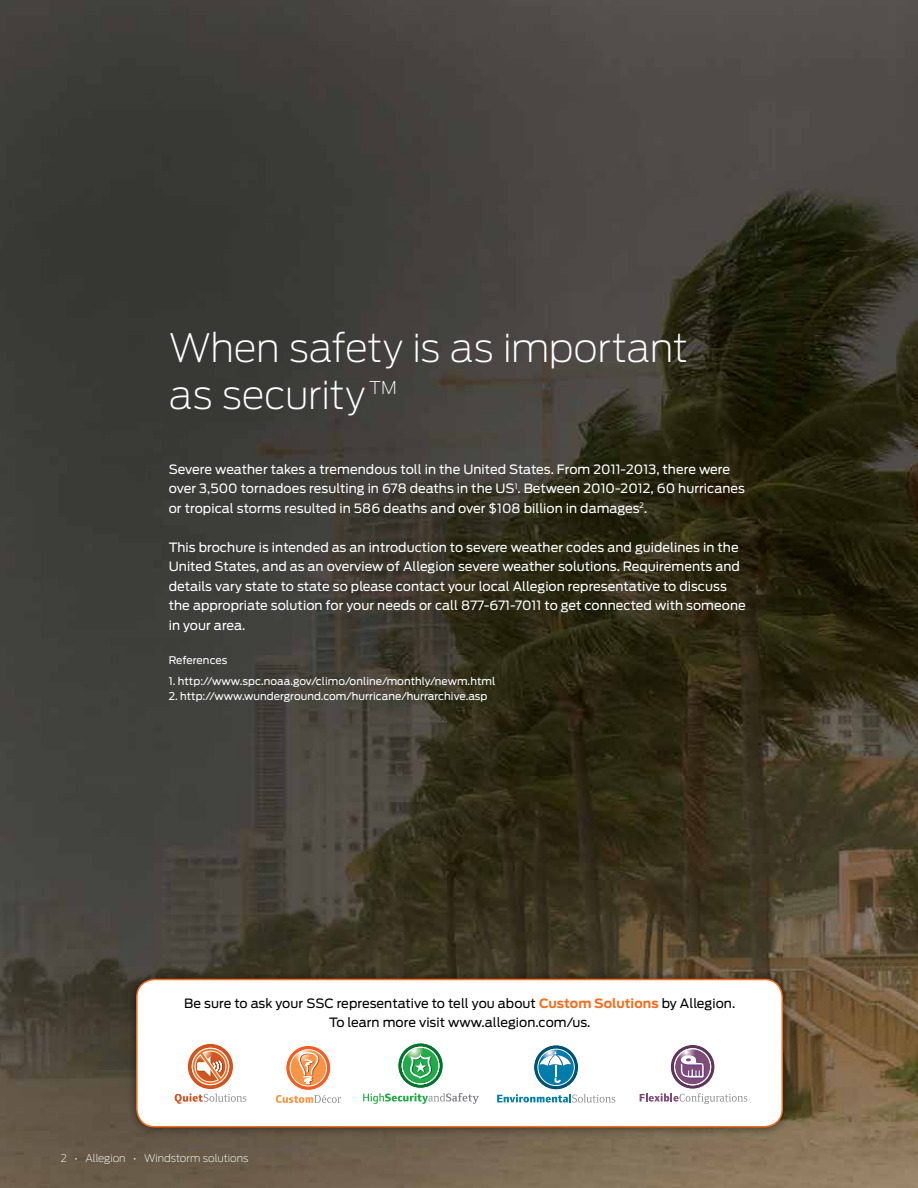
<style>
.page{position:relative;width:918px;height:1188px;background:#fff}
.page>*{position:absolute;margin:0;border:0;box-sizing:border-box;transform-origin:0 0}
.t1{font:200 39px/46.5px "Antenna";letter-spacing:-.01em;color:#fff}
.t2{font:200 17.55px "Antenna";color:#fff}
.t3{font:12.75px/19.5px "Antenna";letter-spacing:.005em;color:#fff}
.t4{font:12.75px/19.5px "Antenna";letter-spacing:.005em;color:#000;text-align:center}
.t5{font:10.5px "Antenna";letter-spacing:.005em;color:#fff}
.t6{font:200 10.5px "Antenna";color:#fff}
.s1{font-weight:700;color:#f36f21}
</style>
<div class="page">
<img style="left:0;top:0;width:918px;height:1188px">
<div style="left:126px;top:969px;width:667px;height:168px;background:#000;opacity:.5"></div>
<div style="left:137px;top:980px;width:645px;height:147px;background:#fff;border-radius:18px"></div>
<div style="left:136px;top:979px;width:647px;height:148px;border:2px solid #f36f21;border-radius:18px"></div>
<svg style="left:175px;top:1093px;width:71px;height:11px"></svg>
<svg style="left:188px;top:1044px;width:45px;height:45px"></svg>
<svg style="left:192px;top:1048px;width:37px;height:37px"></svg>
<svg style="left:286px;top:1045px;width:45px;height:45px"></svg>
<div style="left:286px;top:1045px;width:45px;height:46px;border:1px solid #fff;border-radius:50%"></div>
<svg style="left:290px;top:1050px;width:36px;height:36px"></svg>
<div style="left:290px;top:1049px;width:37px;height:37px;border:1px solid #fff;border-radius:50%"></div>
<svg style="left:276px;top:1095px;width:65px;height:8px"></svg>
<svg style="left:295px;top:1052px;width:25px;height:33px"></svg>
<svg style="left:670px;top:1045px;width:45px;height:44px"></svg>
<div style="left:670px;top:1044px;width:45px;height:45px;border:1px solid #fff;border-radius:50%"></div>
<svg style="left:675px;top:1049px;width:36px;height:36px"></svg>
<svg style="left:640px;top:1093px;width:107px;height:11px"></svg>
<div style="left:674px;top:1049px;width:37px;height:36px;border:1px solid #fff;border-radius:50%"></div>
<svg style="left:680px;top:1055px;width:25px;height:24px"></svg>
<svg style="left:398px;top:1043px;width:45px;height:45px"></svg>
<div style="left:398px;top:1043px;width:45px;height:46px;border:1px solid #fff;border-radius:50%"></div>
<svg style="left:402px;top:1047px;width:37px;height:37px"></svg>
<svg style="left:363px;top:1093px;width:116px;height:11px"></svg>
<div style="left:402px;top:1047px;width:37px;height:37px;border:1px solid #fff;border-radius:50%"></div>
<svg style="left:409px;top:1054px;width:24px;height:25px"></svg>
<svg style="left:534px;top:1045px;width:45px;height:45px"></svg>
<div style="left:533px;top:1045px;width:46px;height:45px;border:1px solid #fff;border-radius:50%"></div>
<svg style="left:538px;top:1049px;width:36px;height:37px"></svg>
<div style="left:538px;top:1049px;width:37px;height:37px;border:1px solid #fff;border-radius:50%"></div>
<svg style="left:497px;top:1094px;width:118px;height:9px"></svg>
<svg style="left:540px;top:1052px;width:32px;height:31px"></svg>
<h1 class="t1" style="left:169px;top:325px;width:521px">When safety is as important as security</h1>
<h2 class="t2" style="left:369px;top:378px;width:29px">TM</h2>
<p class="t3" style="left:169px;top:459px;width:578px">Severe weather takes a tremendous toll in the United States. From 2011-2013, there were over 3,500 tornadoes resulting in 678 deaths in the US<sup>1</sup>. Between 2010-2012, 60 hurricanes or tropical storms resulted in 586 deaths and over $108 billion in damages<sup>2</sup>.</p>
<p class="t3" style="left:169px;top:537px;width:578px">This brochure is intended as an introduction to severe weather codes and guidelines in the United States, and as an overview of Allegion severe weather solutions. Requirements and details vary state to state so please contact your local Allegion representative to discuss the appropriate solution for your needs or call 877-671-7011 to get connected with someone in your area.</p>
<p class="t5" style="left:169px;top:654px;width:60px">References</p>
<p class="t5" style="left:169px;top:675px;width:328px">1. http://www.spc.noaa.gov/climo/online/monthly/newm.html</p>
<p class="t5" style="left:169px;top:690px;width:320px">2. http://www.wunderground.com/hurricane/hurrarchive.asp</p>
<p class="t4" style="left:184px;top:994px;width:553px">Be sure to ask your SSC representative to tell you about <span class="s1">Custom Solutions</span> by Allegion.<br>To learn more visit www.allegion.com/us.</p>
<p class="t6" style="left:61px;top:1152px;width:189px">2 • Allegion • Windstorm solutions</p>
</div>
